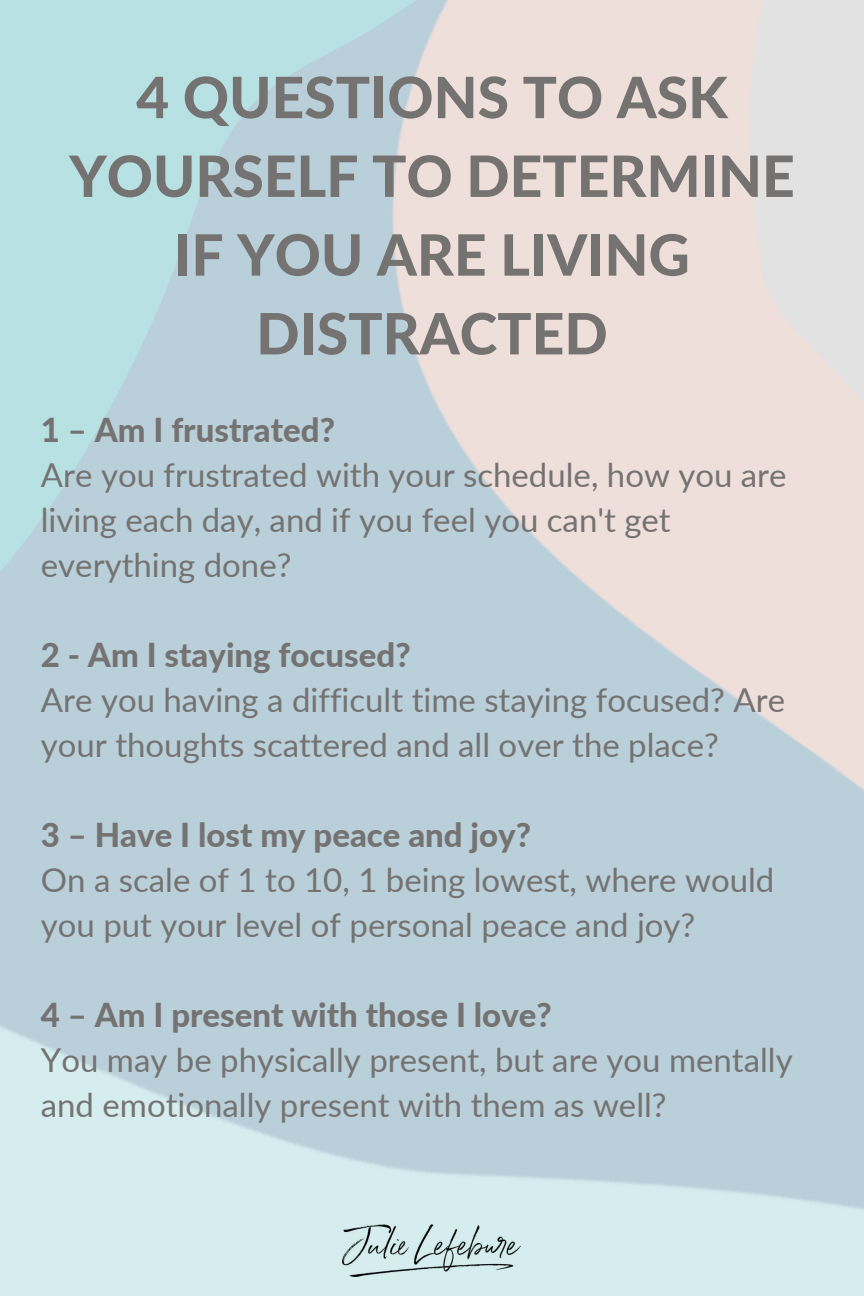
<style>
.page{position:relative;width:864px;height:1296px;background:#fff}
.page>*{position:absolute;margin:0;border:0;box-sizing:border-box;transform-origin:0 0}
.t1{font:800 57px/78.6px "Lato";color:#757372;text-align:center}
.t2{font:33px/45px "Lato";color:#757372}
.t3{font:800 33px "Lato";color:#757372}
</style>
<div class="page">
<img style="left:0;top:0;width:864px;height:1296px">
<img style="left:343px;top:1225px;width:177px;height:52px">
<h1 class="t1" style="left:69px;top:56px;width:727px">4 QUESTIONS TO ASK<br>YOURSELF TO DETERMINE<br>IF YOU ARE LIVING<br>DISTRACTED</h1>
<p class="t3" style="left:41px;top:405px;width:296px">1 – Am I frustrated?</p>
<p class="t2" style="left:41px;top:451px;width:747px">Are you frustrated with your schedule, how you are living each day, and if you feel you can't get everything done?</p>
<p class="t3" style="left:41px;top:630px;width:371px">2 - Am I staying focused?</p>
<p class="t2" style="left:41px;top:676px;width:746px">Are you having a difficult time staying focused? Are your thoughts scattered and all over the place?</p>
<p class="t3" style="left:41px;top:810px;width:492px">3 – Have I lost my peace and joy?</p>
<p class="t2" style="left:41px;top:856px;width:735px">On a scale of 1 to 10, 1 being lowest, where would you put your level of personal peace and joy?</p>
<p class="t3" style="left:41px;top:990px;width:513px">4 – Am I present with those I love?</p>
<p class="t2" style="left:41px;top:1036px;width:753px">You may be physically present, but are you mentally and emotionally present with them as well?</p>
</div>
